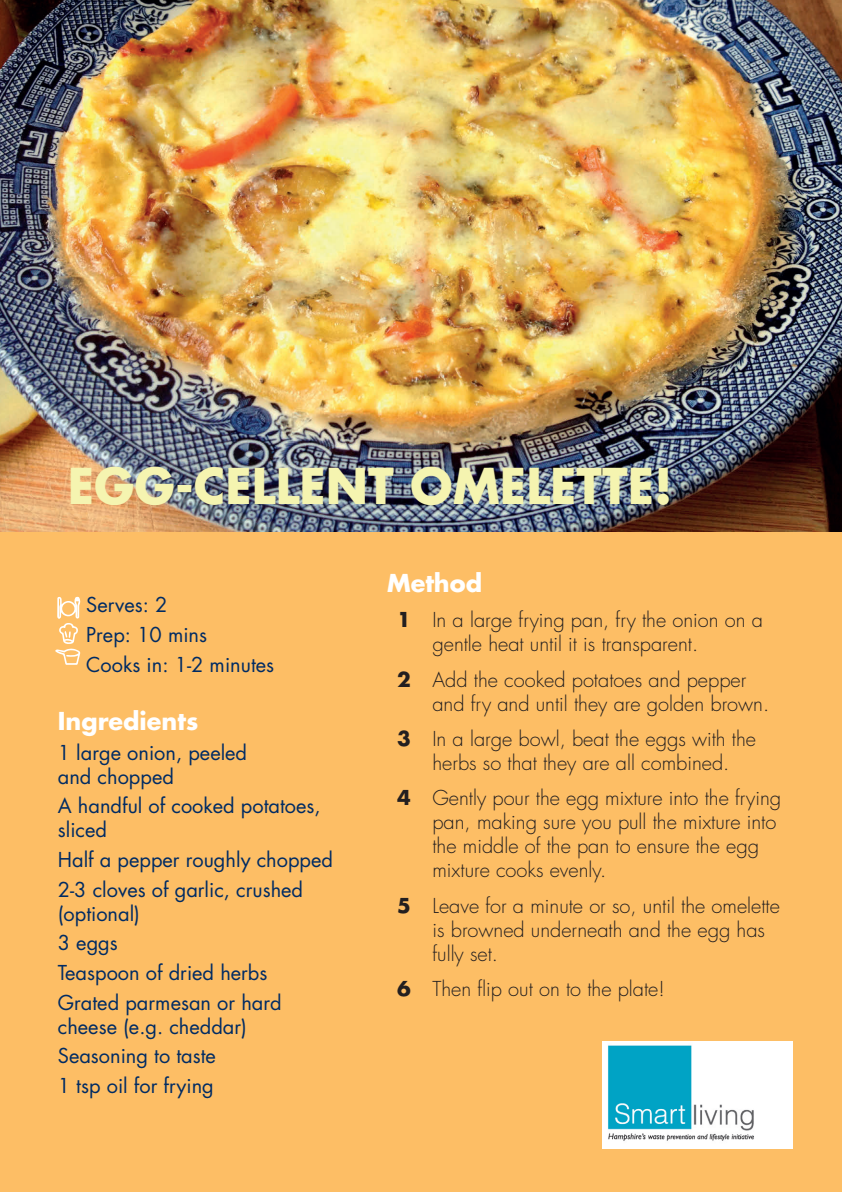
<style>
.page{position:relative;width:842px;height:1192px;background:#fff}
.page>*{position:absolute;margin:0;border:0;box-sizing:border-box;transform-origin:0 0}
.Heading{font:700 48px "Futura";color:#f5f4b0}
.Ingredients_Heading{font:700 24px "Futura";color:#fff}
.Subheading{font:700 24px "Futura";color:#fff}
.t1{font:300 20px/24px "Futura";color:#231f20}
.Ingredients_Body{font:20px/24px "Futura";color:#002b63}
.s1{font-weight:700}
</style>
<div class="page">
<div style="left:0;top:472px;width:842px;height:720px;background:#fdbe65"></div>
<img style="left:0;top:0;width:842px;height:532px">
<img style="left:603px;top:1041px;width:189px;height:107px">
<svg style="left:55px;top:596px;width:26px;height:69px"></svg>
<p class="Heading" style="left:68px;top:452px;width:606px">EGG-CELLENT OMELETTE!</p>
<p class="Ingredients_Body" style="left:86px;top:592px;width:83px">Serves: 2</p>
<p class="Ingredients_Body" style="left:86px;top:622px;width:122px">Prep: 10 mins</p>
<p class="Ingredients_Body" style="left:86px;top:652px;width:190px">Cooks in: 1-2 minutes</p>
<p class="Ingredients_Heading" style="left:58px;top:704px;width:142px">Ingredients</p>
<p class="Ingredients_Body" style="left:58px;top:740px;width:191px">1 large onion, peeled and chopped</p>
<p class="Ingredients_Body" style="left:58px;top:794px;width:264px">A handful of cooked potatoes, sliced</p>
<p class="Ingredients_Body" style="left:58px;top:847px;width:277px">Half a pepper roughly chopped</p>
<p class="Ingredients_Body" style="left:58px;top:877px;width:247px">2-3 cloves of garlic, crushed (optional)</p>
<p class="Ingredients_Body" style="left:58px;top:930px;width:62px">3 eggs</p>
<p class="Ingredients_Body" style="left:58px;top:960px;width:211px">Teaspoon of dried herbs</p>
<p class="Ingredients_Body" style="left:58px;top:990px;width:225px">Grated parmesan or hard cheese (e.g. cheddar)</p>
<p class="Ingredients_Body" style="left:58px;top:1043px;width:160px">Seasoning to taste</p>
<p class="Ingredients_Body" style="left:58px;top:1073px;width:158px">1 tsp oil for frying</p>
<p class="Subheading" style="left:387px;top:566px;width:96px">Method</p>
<p class="t1" style="left:432px;top:608px;width:332px;text-indent:-35px"><span class="s1">1</span> In a large frying pan, fry the onion on a gentle heat until it is transparent.</p>
<p class="t1" style="left:432px;top:668px;width:338px;text-indent:-35px"><span class="s1">2</span> Add the cooked potatoes and pepper and fry and until they are golden brown.</p>
<p class="t1" style="left:397px;top:727px;width:361px;text-align:center"><span class="s1">3</span> In a large bowl, beat the eggs with the herbs so that they are all combined.</p>
<p class="t1" style="left:432px;top:786px;width:350px;text-indent:-35px"><span class="s1">4</span> Gently pour the egg mixture into the frying pan, making sure you pull the mixture into the middle of the pan to ensure the egg mixture cooks evenly.</p>
<p class="t1" style="left:432px;top:894px;width:349px;text-indent:-35px"><span class="s1">5</span> Leave for a minute or so, until the omelette is browned underneath and the egg has fully set.</p>
<p class="t1" style="left:397px;top:977px;width:269px"><span class="s1">6</span> Then flip out on to the plate!</p>
</div>
